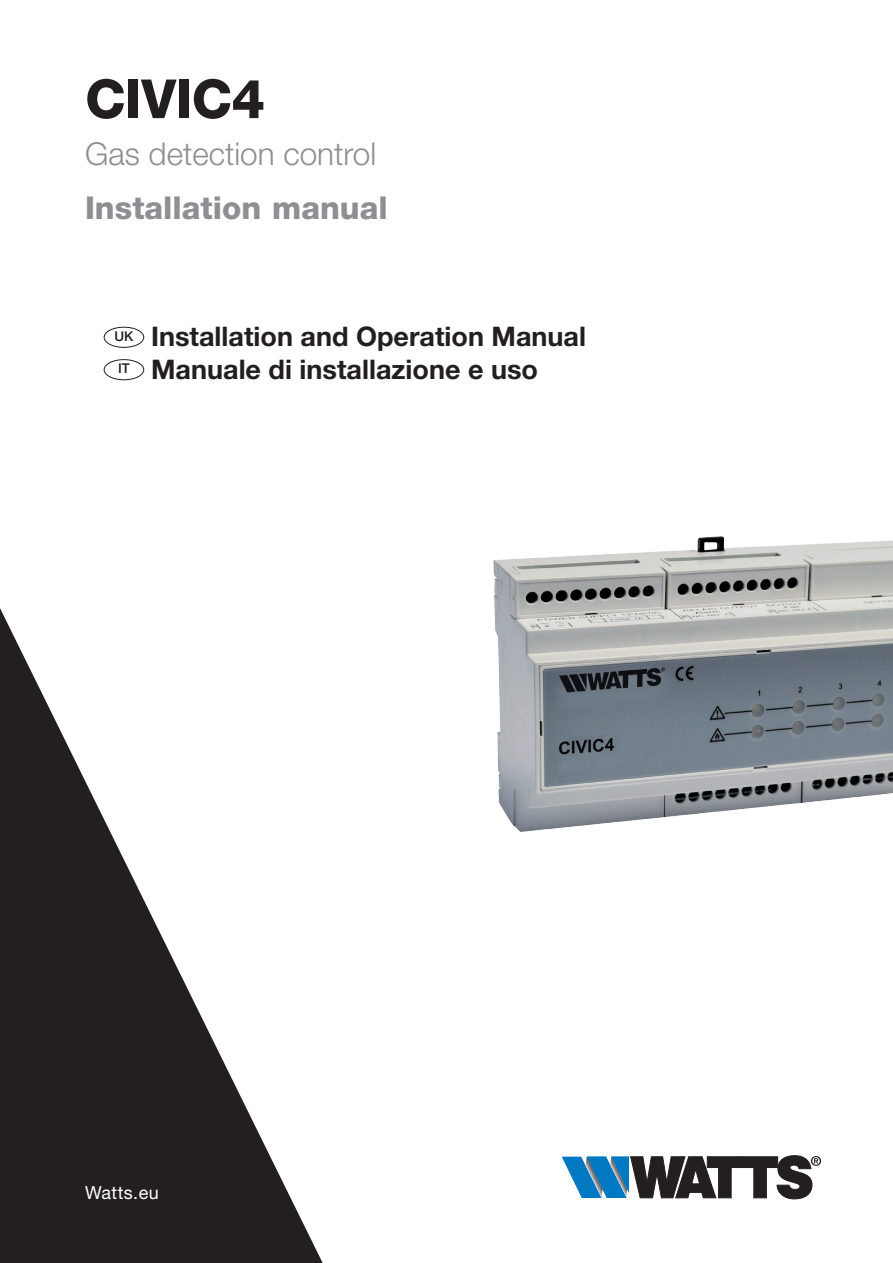
<style>
.page{position:relative;width:893px;height:1263px;background:#fff}
.page>*{position:absolute;margin:0;border:0;box-sizing:border-box;transform-origin:0 0}
.t1{font:800 54px "Helvetica Neue LT Std";letter-spacing:-.01em;color:#231f20}
.t2{font:300 31.5px "Helvetica Neue LT Std";color:#8d8f92}
.t3{font:800 31.5px "Helvetica Neue LT Std";color:#8d8f92}
.t4{font:700 27px/32.4px "Helvetica Neue LT Std";color:#231f20}
.t5{font:18px "Helvetica Neue LT Std";letter-spacing:.025em;color:#fff}
.t6{font:500 13.5px "Helvetica Neue LT Std";color:#231f20}
</style>
<div class="page">
<svg style="left:562px;top:1155px;width:259px;height:44px"></svg>
<svg style="left:0;top:608px;width:323px;height:655px"></svg>
<img style="left:493px;top:536px;width:400px;height:296px">
<div style="left:104px;top:327px;width:40px;height:21px;border:1px solid #231f20;border-radius:50%"></div>
<div style="left:104px;top:359px;width:40px;height:21px;border:1px solid #231f20;border-radius:50%"></div>
<h1 class="t1" style="left:85px;top:67px;width:182px">CIVIC4</h1>
<p class="t2" style="left:85px;top:134px;width:293px">Gas detection control</p>
<p class="t3" style="left:85px;top:189px;width:304px">Installation manual</p>
<p class="t6" style="left:114px;top:328px;width:20px">UK</p>
<p class="t6" style="left:118px;top:361px;width:13px">IT</p>
<p class="t4" style="left:151px;top:320px;width:436px">Installation and Operation Manual<br>Manuale di installazione e uso</p>
<p class="t5" style="left:85px;top:1182px;width:75px">Watts.eu</p>
</div>
